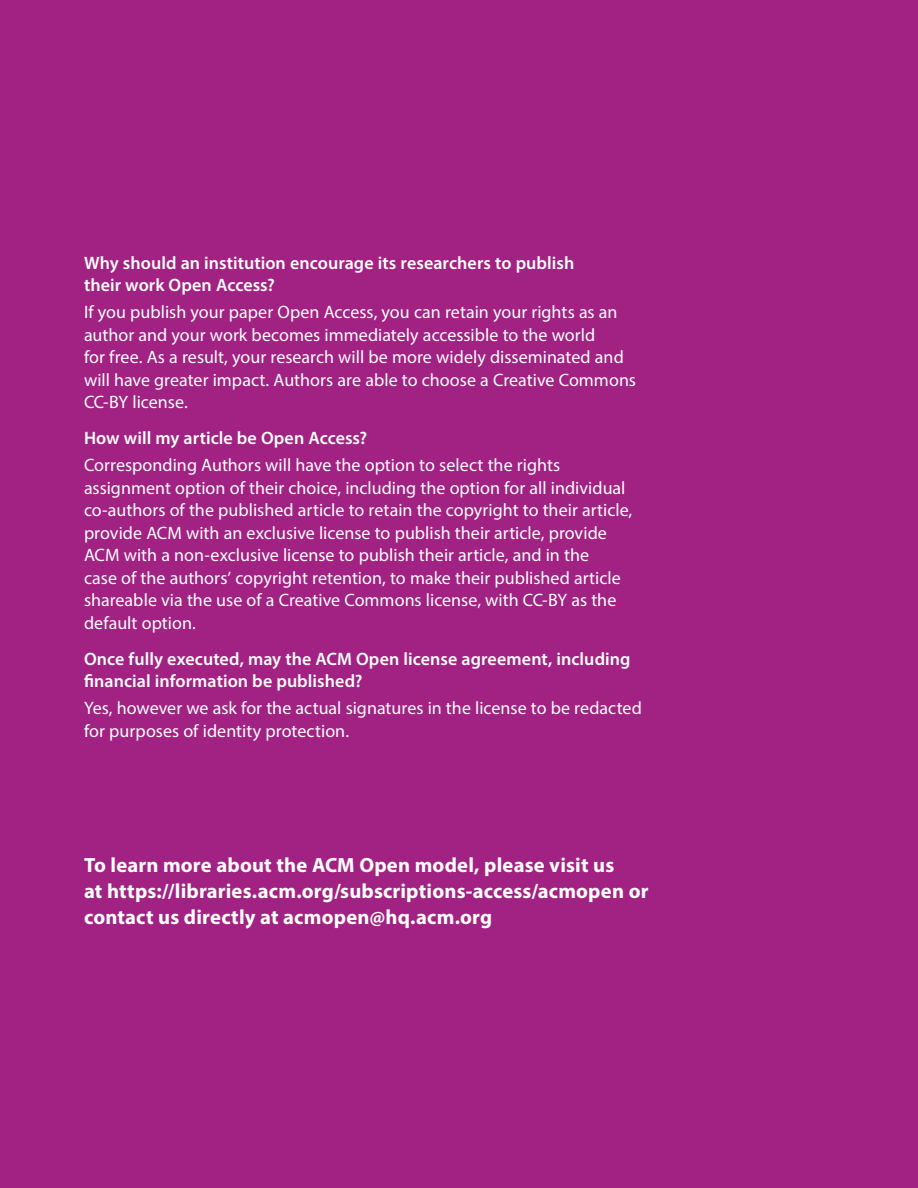
<style>
.page{position:relative;width:918px;height:1188px;background:#a22283}
.page>*{position:absolute;margin:0;border:0;box-sizing:border-box;transform-origin:0 0}
.t1{font:700 20.55px/25.8px "Myriad Pro";letter-spacing:.01em;color:#fff}
.t2{font:18px/22.5px "Myriad Pro";color:#fff}
.t3{font:600 18px/22.5px "Myriad Pro";letter-spacing:.005em;color:#fff}
</style>
<div class="page">
<p class="t3" style="left:84px;top:251px;width:492px">Why should an institution encourage its researchers to publish their work Open Access?</p>
<p class="t2" style="left:84px;top:300px;width:554px">If you publish your paper Open Access, you can retain your rights as an author and your work becomes immediately accessible to the world<br>for free. As a result, your research will be more widely disseminated and will have greater impact. Authors are able to choose a Creative Commons CC-BY license.</p>
<p class="t3" style="left:84px;top:426px;width:285px">How will my article be Open Access?</p>
<p class="t2" style="left:84px;top:453px;width:550px">Corresponding Authors will have the option to select the rights assignment option of their choice, including the option for all individual co-authors of the published article to retain the copyright to their article, provide ACM with an exclusive license to publish their article, provide ACM with a non-exclusive license to publish their article, and in the<br>case of the authors’ copyright retention, to make their published article shareable via the use of a Creative Commons license, with CC-BY as the default option.</p>
<p class="t3" style="left:84px;top:647px;width:548px">Once fully executed, may the ACM Open license agreement, including financial information be published?</p>
<p class="t2" style="left:84px;top:696px;width:560px">Yes, however we ask for the actual signatures in the license to be redacted for purposes of identity protection.</p>
<p class="t1" style="left:84px;top:852px;width:566px">To learn more about the ACM Open model, please visit us<br>at https://libraries.acm.org/subscriptions-access/acmopen or contact us directly at acmopen@hq.acm.org</p>
</div>
